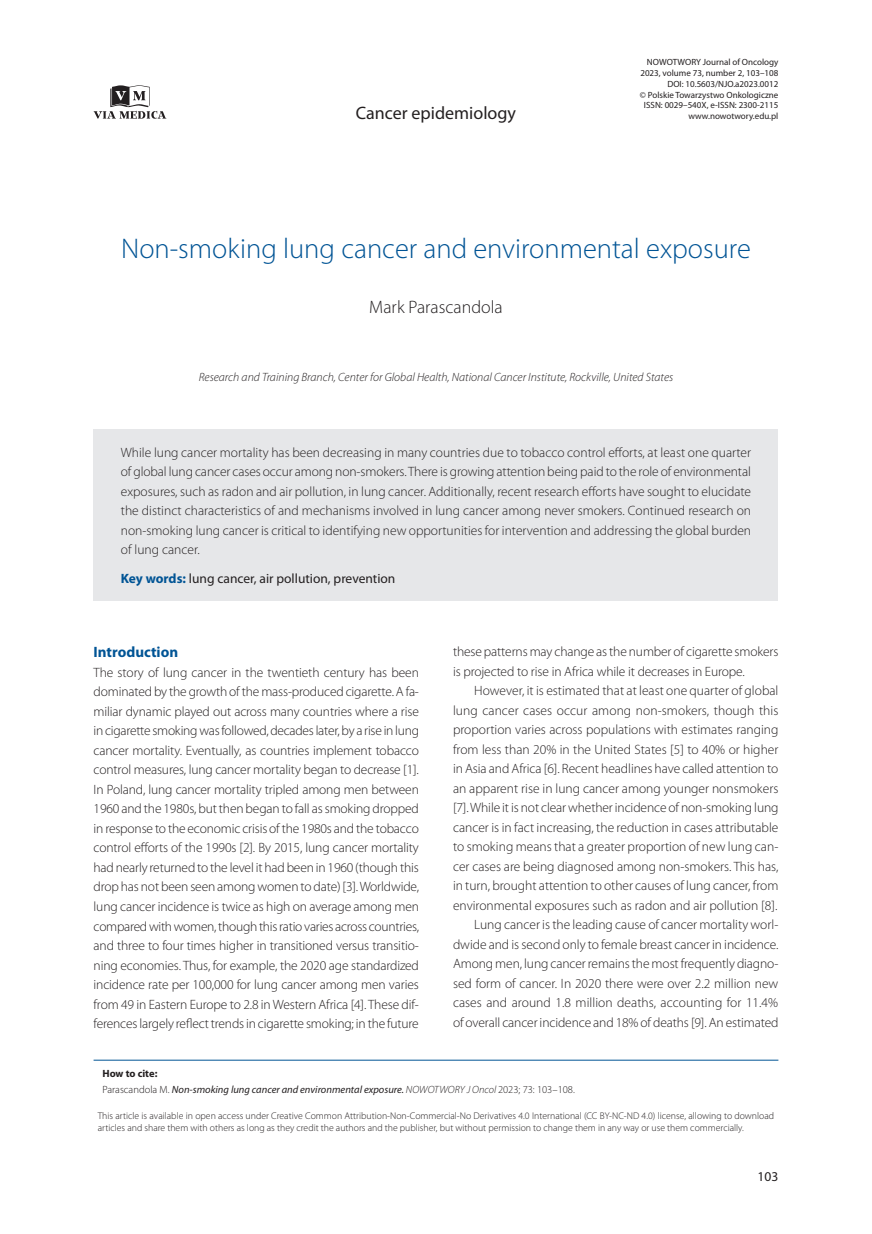
<style>
.page{position:relative;width:872px;height:1234px;background:#fff}
.page>*{position:absolute;margin:0;border:0;box-sizing:border-box;transform-origin:0 0}
._02_Tytul{font:300 28.5px "Myriad Pro";color:#005495}
.t1{font:18px "Myriad Pro";color:#231f20}
._03_Autor{font:300 18px "Myriad Pro";color:#231f20}
._12_Srodtytul_1{font:700 15px "Myriad Pro";color:#005495}
._08_Tekst_bez_wcieci{font:300 13.5px/19.5px "Myriad Pro";letter-spacing:-.01em;color:#231f20;text-align:justify}
._08_Tekst{font:300 13.5px/19.5px "Myriad Pro";letter-spacing:-.01em;color:#231f20;text-align:justify}
._06_Streszczenie_tek{font:300 13.5px/19.5px "Myriad Pro";color:#231f20;text-align:justify}
._06_Streszczenie_slo{font:13.5px "Myriad Pro";color:#231f20}
._03_Afiliacje{font:italic 300 12px "Myriad Pro";color:#231f20}
.t2{font:italic 10.5px "Myriad Pro";color:#231f20}
.t3{font:700 10.5px "Myriad Pro";letter-spacing:-.005em;color:#231f20}
.t4{font:300 9.75px/11.7px "Myriad Pro";color:#231f20}
.t5{font:9px/10.8px "Myriad Pro";color:#231f20;text-align:right}
.s1{font-weight:700;color:#005495}
.s2{font-weight:300;font-style:normal}
.s3{font-weight:300}
</style>
<div class="page">
<svg style="left:94px;top:85px;width:72px;height:34px"></svg>
<div style="left:94px;top:429px;width:684px;height:171px;background:#e6e7e9"></div>
<hr style="left:94px;top:1059px;width:684px;height:1px;background:#005495">
<h2 class="t1" style="left:356px;top:102px;width:162px">Cancer epidemiology</h2>
<p class="t5" style="left:640px;top:56px;width:140px">NOWOTWORY Journal of Oncology<br>2023, volume 73, number 2, 103–108<br>DOI: 10.5603/NJO.a2023.0012<br>© Polskie Towarzystwo Onkologiczne<br>ISSN: 0029–540X, e-ISSN: 2300-2115 www.nowotwory.edu.pl</p>
<p class="_02_Tytul" style="left:121px;top:231px;width:631px">Non-smoking lung cancer and environmental exposure</p>
<p class="_03_Autor" style="left:369px;top:296px;width:135px">Mark Parascandola</p>
<p class="_03_Afiliacje" style="left:199px;top:369px;width:476px">Research and Training Branch, Center for Global Health, National Cancer Institute, Rockville, United States</p>
<p class="_06_Streszczenie_tek" style="left:121px;top:442px;width:632px">While lung cancer mortality has been decreasing in many countries due to tobacco control efforts, at least one quarter of global lung cancer cases occur among non-smokers. There is growing attention being paid to the role of environmental exposures, such as radon and air pollution, in lung cancer. Additionally, recent research efforts have sought to elucidate the distinct characteristics of and mechanisms involved in lung cancer among never smokers. Continued research on non-smoking lung cancer is critical to identifying new opportunities for intervention and addressing the global burden of lung cancer.</p>
<p class="_06_Streszczenie_slo" style="left:121px;top:570px;width:276px"><span class="s1">Key words:</span> lung cancer, air pollution, prevention</p>
<p class="_12_Srodtytul_1" style="left:94px;top:642px;width:86px">Introduction</p>
<p class="_08_Tekst_bez_wcieci" style="left:94px;top:662px;width:327px">The story of lung cancer in the twentieth century has been dominated by the growth of the mass-produced cigarette. A fa&shy;miliar dynamic played out across many countries where a rise in cigarette smoking was followed, decades later, by a rise in lung cancer mortality. Eventually, as countries implement tobacco control measures, lung cancer mortality began to decrease [1].<br>In Poland, lung cancer mortality tripled among men between 1960 and the 1980s, but then began to fall as smoking dropped in response to the economic crisis of the 1980s and the tobacco control efforts of the 1990s [2]. By 2015, lung cancer mortality had nearly returned to the level it had been in 1960 (though this drop has not been seen among women to date) [3]. Worldwide, lung cancer incidence is twice as high on average among men compared with women, though this ratio varies across countries, and three to four times higher in transitioned versus transitio&shy;ning economies. Thus, for example, the 2020 age standardized incidence rate per 100,000 for lung cancer among men varies from 49 in Eastern Europe to 2.8 in Western Africa [4]. These dif&shy;ferences largely reflect trends in cigarette smoking; in the future</p>
<p class="_08_Tekst_bez_wcieci" style="left:453px;top:641px;width:327px">these patterns may change as the number of cigarette smokers is projected to rise in Africa while it decreases in Europe.</p>
<p class="_08_Tekst" style="left:453px;top:680px;width:327px;text-indent:21px">However, it is estimated that at least one quarter of global lung cancer cases occur among non-smokers, though this proportion varies across populations with estimates ranging from less than 20% in the United States [5] to 40% or higher in Asia and Africa [6]. Recent headlines have called attention to an apparent rise in lung cancer among younger nonsmokers [7]. While it is not clear whether incidence of non-smoking lung cancer is in fact increasing, the reduction in cases attributable to smoking means that a greater proportion of new lung can&shy;cer cases are being diagnosed among non-smokers. This has, in turn, brought attention to other causes of lung cancer, from environmental exposures such as radon and air pollution [8].</p>
<p class="_08_Tekst" style="left:453px;top:914px;width:327px;text-indent:21px">Lung cancer is the leading cause of cancer mortality worl&shy;dwide and is second only to female breast cancer in incidence.<br>Among men, lung cancer remains the most frequently diagno&shy;sed form of cancer. In 2020 there were over 2.2 million new cases and around 1.8 million deaths, accounting for 11.4% of overall cancer incidence and 18% of deaths [9]. An estimated</p>
<p class="t3" style="left:102px;top:1065px;width:56px">How to cite:</p>
<p class="t2" style="left:102px;top:1083px;width:474px"><span class="s2">Parascandola M.</span> Non-smoking lung cancer and environmental exposure. <span class="s3">NOWOTWORY J Oncol</span> <span class="s2">2023; 73: 103–108.</span></p>
<p class="t4" style="left:98px;top:1109px;width:678px">This article is available in open access under Creative Common Attribution-Non-Commercial-No Derivatives 4.0 International (CC BY-NC-ND 4.0) license, allowing to download articles and share them with others as long as they credit the authors and the publisher, but without permission to change them in any way or use them commercially.</p>
<p class="_06_Streszczenie_slo" style="left:757px;top:1168px;width:22px">103</p>
</div>
